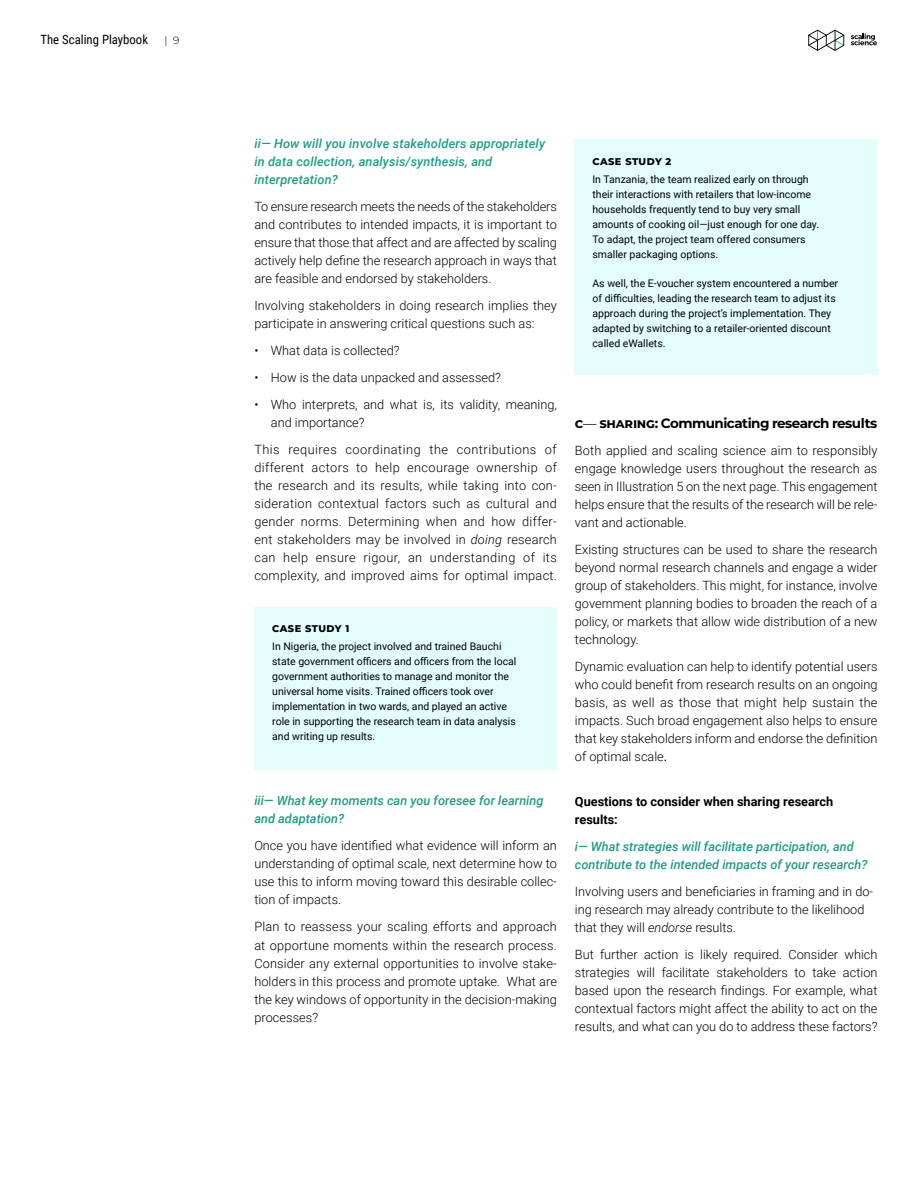
<style>
.page{position:relative;width:918px;height:1188px;background:#fff}
.page>*{position:absolute;margin:0;border:0;box-sizing:border-box;transform-origin:0 0}
.t1{font:700 13.5px "Montserrat";letter-spacing:-.035em;color:#000}
.t2{font:300 12.75px/18px "Roboto";color:#000;text-align:justify}
.t3{font:italic 500 12.75px/18px "Roboto";color:#1b9d89}
.t4{font:700 12.75px/18px "Roboto";color:#000}
.t5{font:12.75px "Roboto Condensed";color:#000}
.t6{font:10.5px/15px "Roboto";color:#000}
.t7{font:300 10.5px "Montserrat";color:#000}
.t8{font:800 9.75px "Montserrat";letter-spacing:.04em;color:#000}
.s1{font-family:"Roboto Condensed"}
.s2{font-style:italic}
.s3{font-weight:400}
</style>
<div class="page">
<svg style="left:808px;top:30px;width:36px;height:21px"></svg>
<svg style="left:851px;top:34px;width:26px;height:11px"></svg>
<div style="left:254px;top:607px;width:303px;height:162px;background:#e3fdfb"></div>
<div style="left:574px;top:140px;width:304px;height:235px;background:#e3fdfb"></div>
<p class="t5" style="left:40px;top:30px;width:109px">The Scaling Playbook</p>
<p class="t7" style="left:164px;top:33px;width:17px">| 9</p>
<p class="t3" style="left:254px;top:134px;width:292px">ii— How will you involve stakeholders appropriately in data collection, analysis/synthesis, and interpretation?</p>
<p class="t2" style="left:254px;top:197px;width:304px">To ensure research meets the needs of the stakeholders and contributes to intended impacts, it is important to ensure that those that affect and are affected by scaling actively help define the research approach in ways that are feasible and endorsed by stakeholders.</p>
<p class="t2" style="left:254px;top:296px;width:304px">Involving stakeholders in doing research implies they participate in answering critical questions such as:</p>
<p class="t2" style="left:254px;top:341px;width:147px"><span class="s1">•</span> What data is collected?</p>
<p class="t2" style="left:254px;top:368px;width:248px"><span class="s1">•</span> How is the data unpacked and assessed?</p>
<p class="t2" style="left:271px;top:395px;width:288px;text-indent:-16px"><span class="s1">•</span> Who interprets, and what is, its validity, meaning, and importance?</p>
<p class="t2" style="left:254px;top:440px;width:304px">This requires coordinating the contributions of different actors to help encourage ownership of the research and its results, while taking into con&shy;sideration contextual factors such as cultural and gender norms. Determining when and how differ&shy;ent stakeholders may be involved in <span class="s2">doing</span> research can help ensure rigour, an understanding of its complexity, and improved aims for optimal impact.</p>
<p class="t8" style="left:272px;top:622px;width:79px">CASE STUDY 1</p>
<p class="t6" style="left:272px;top:639px;width:246px">In Nigeria, the project involved and trained Bauchi state government officers and officers from the local government authorities to manage and monitor the universal home visits. Trained officers took over implementation in two wards, and played an active role in supporting the research team in data analysis and writing up results.</p>
<p class="t3" style="left:254px;top:791px;width:291px">iii— What key moments can you foresee for learning and adaptation?</p>
<p class="t2" style="left:254px;top:836px;width:304px">Once you have identified what evidence will inform an understanding of optimal scale, next determine how to use this to inform moving toward this desirable collec&shy;tion of impacts.</p>
<p class="t2" style="left:254px;top:917px;width:304px">Plan to reassess your scaling efforts and approach at opportune moments within the research process.<br>Consider any external opportunities to involve stake&shy;holders in this process and promote uptake. What are the key windows of opportunity in the decision-making processes?</p>
<p class="t8" style="left:592px;top:155px;width:80px">CASE STUDY 2</p>
<p class="t6" style="left:592px;top:172px;width:228px">In Tanzania, the team realized early on through their interactions with retailers that low-income households frequently tend to buy very small amounts of cooking oil—just enough for one day.<br>To adapt, the project team offered consumers smaller packaging options.</p>
<p class="t6" style="left:592px;top:275px;width:247px">As well, the E-voucher system encountered a number of difficulties, leading the research team to adjust its approach during the project’s implementation. They adapted by switching to a retailer-oriented discount called eWallets.</p>
<p class="t1" style="left:575px;top:413px;width:304px">c<span class="s3">—</span> sharing: Communicating research results</p>
<p class="t2" style="left:575px;top:440px;width:304px">Both applied and scaling science aim to responsibly engage knowledge users throughout the research as seen in Illustration 5 on the next page. This engagement helps ensure that the results of the research will be rele&shy;vant and actionable.</p>
<p class="t2" style="left:575px;top:540px;width:304px">Existing structures can be used to share the research beyond normal research channels and engage a wider group of stakeholders. This might, for instance, involve government planning bodies to broaden the reach of a policy, or markets that allow wide distribution of a new technology.</p>
<p class="t2" style="left:575px;top:657px;width:304px">Dynamic evaluation can help to identify potential users who could benefit from research results on an ongoing basis, as well as those that might help sustain the impacts. Such broad engagement also helps to ensure that key stakeholders inform and endorse the definition of optimal scale<span class="s3">.</span></p>
<p class="t4" style="left:575px;top:792px;width:260px">Questions to consider when sharing research results:</p>
<p class="t3" style="left:575px;top:837px;width:294px">i— What strategies will facilitate participation, and contribute to the intended impacts of your research?</p>
<p class="t2" style="left:575px;top:882px;width:300px;text-align:left">Involving users and beneficiaries in framing and in do&shy;ing research may already contribute to the likelihood that they will <span class="s2">endorse</span> results.</p>
<p class="t2" style="left:575px;top:945px;width:304px">But further action is likely required. Consider which strategies will facilitate stakeholders to take action based upon the research findings. For example, what contextual factors might affect the ability to act on the results, and what can you do to address these factors?</p>
</div>
